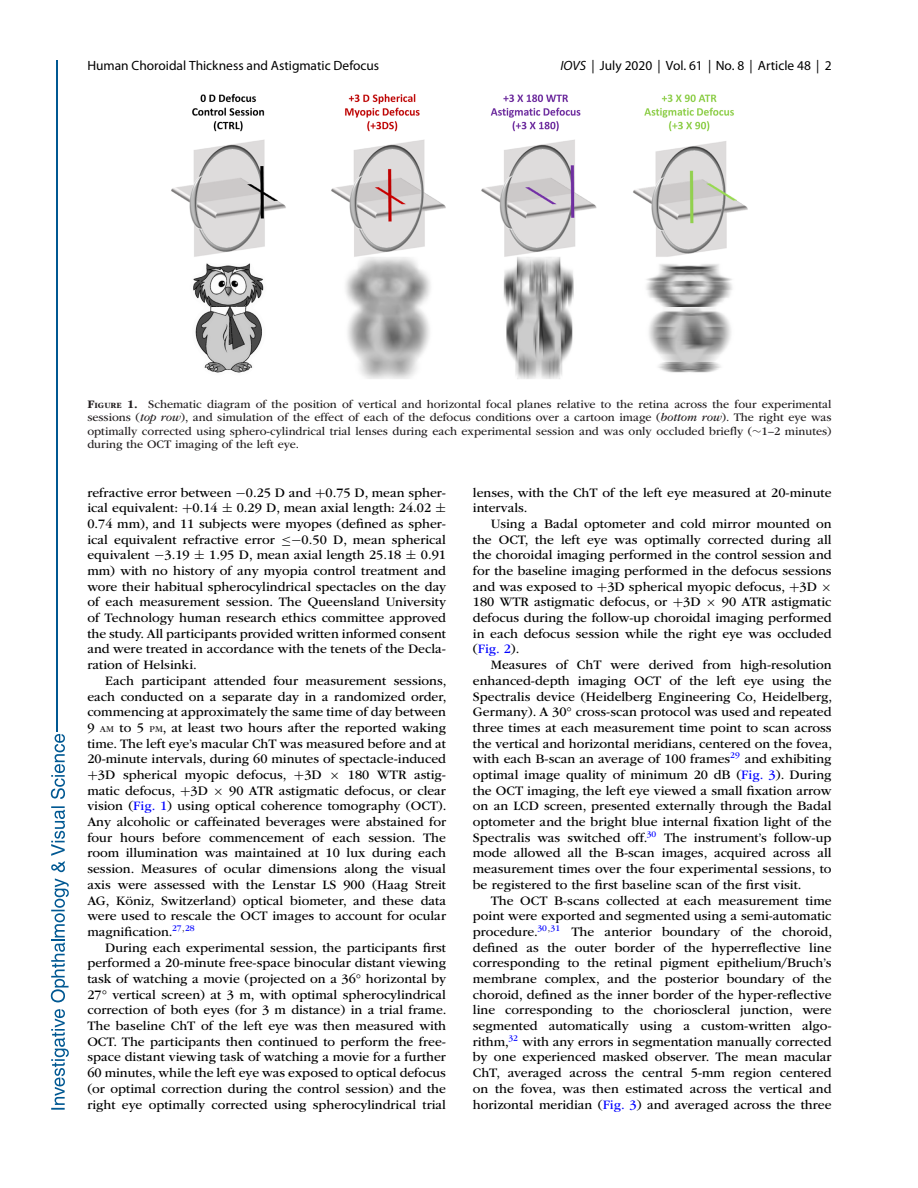
<style>
.page{position:relative;width:918px;height:1188px;background:#fff}
.page>*{position:absolute;margin:0;border:0;box-sizing:border-box;transform-origin:0 0}
.t1{font:13.5px/15.8px "ITC Garamond Std";color:#000;text-align:justify}
.t2{font:13.5px "Myriad Pro";color:#000}
.t3{font:12px/13.5px "ITC Garamond Std";color:#231f20;text-align:justify}
.s1{font-style:italic}
.s2{font-weight:700}
.s3{font-weight:700;font-size:8.4px}
.s4{font-family:"MTSY"}
.s5{font-size:9.45px;color:#231f20}
.s6{color:#00f}
</style>
<div class="page">
<hr style="left:57px;top:60px;width:1px;height:672px;background:#005892">
<svg style="left:51px;top:734px;width:18px;height:376px"></svg>
<img style="left:171px;top:94px;width:577px;height:285px">
<p class="t2" style="left:87px;top:60px;width:293px">Human Choroidal Thickness and Astigmatic Defocus</p>
<p class="t2" style="left:561px;top:60px;width:273px"><span class="s1">IOVS</span> | July 2020 | Vol. 61 | No. 8 | Article 48 | 2</p>
<p class="t3" style="left:87px;top:398px;width:746px"><span class="s2">F</span><span class="s3">IGURE</span> <span class="s2">1.</span> Schematic diagram of the position of vertical and horizontal focal planes relative to the retina across the four experimental sessions (<span class="s1">top row</span>), and simulation of the effect of each of the defocus conditions over a cartoon image (<span class="s1">bottom row</span>). The right eye was optimally corrected using sphero-cylindrical trial lenses during each experimental session and was only occluded briefly (<span class="s4">∼</span>1–2 minutes) during the OCT imaging of the left eye.</p>
<p class="t1" style="left:87px;top:485px;width:360px">refractive error between <span class="s4">−</span>0.25 D and <span class="s4">+</span>0.75 D, mean spher&shy;ical equivalent: <span class="s4">+</span>0.14 <span class="s4">±</span> 0.29 D, mean axial length: 24.02 <span class="s4">± </span>0.74 mm), and 11 subjects were myopes (defined as spher&shy;ical equivalent refractive error <span class="s4">≤−</span>0.50 D, mean spherical equivalent <span class="s4">−</span>3.19 <span class="s4">±</span> 1.95 D, mean axial length 25.18 <span class="s4">±</span> 0.91 mm) with no history of any myopia control treatment and wore their habitual spherocylindrical spectacles on the day of each measurement session. The Queensland University of Technology human research ethics committee approved the study. All participants provided written informed consent and were treated in accordance with the tenets of the Decla&shy;ration of Helsinki.</p>
<p class="t1" style="left:87px;top:674px;width:361px;text-indent:18px">Each participant attended four measurement sessions, each conducted on a separate day in a randomized order, commencing at approximately the same time of day between 9 <span class="s5">AM</span> to 5 <span class="s5">PM</span>, at least two hours after the reported waking time. The left eye’s macular ChT was measured before and at 20-minute intervals, during 60 minutes of spectacle-induced <span class="s4">+</span>3D spherical myopic defocus, <span class="s4">+</span>3D <span class="s4">×</span> 180 WTR astig&shy;matic defocus, <span class="s4">+</span>3D <span class="s4">×</span> 90 ATR astigmatic defocus, or clear vision (<span class="s6">Fig. 1</span>) using optical coherence tomography (OCT).<br>Any alcoholic or caffeinated beverages were abstained for four hours before commencement of each session. The room illumination was maintained at 10 lux during each session. Measures of ocular dimensions along the visual axis were assessed with the Lenstar LS 900 (Haag Streit AG, Köniz, Switzerland) optical biometer, and these data were used to rescale the OCT images to account for ocular magnification.<sup>27</sup><sup>,</sup><sup>28</sup></p>
<p class="t1" style="left:87px;top:941px;width:361px;text-indent:18px">During each experimental session, the participants first performed a 20-minute free-space binocular distant viewing task of watching a movie (projected on a 36° horizontal by 27° vertical screen) at 3 m, with optimal spherocylindrical correction of both eyes (for 3 m distance) in a trial frame.<br>The baseline ChT of the left eye was then measured with OCT. The participants then continued to perform the free&shy;space distant viewing task of watching a movie for a further 60 minutes, while the left eye was exposed to optical defocus (or optimal correction during the control session) and the right eye optimally corrected using spherocylindrical trial</p>
<p class="t1" style="left:473px;top:485px;width:360px">lenses, with the ChT of the left eye measured at 20-minute intervals.</p>
<p class="t1" style="left:473px;top:517px;width:360px;text-indent:18px">Using a Badal optometer and cold mirror mounted on the OCT, the left eye was optimally corrected during all the choroidal imaging performed in the control session and for the baseline imaging performed in the defocus sessions and was exposed to <span class="s4">+</span>3D spherical myopic defocus, <span class="s4">+</span>3D <span class="s4">× </span>180 WTR astigmatic defocus, or <span class="s4">+</span>3D <span class="s4">×</span> 90 ATR astigmatic defocus during the follow-up choroidal imaging performed in each defocus session while the right eye was occluded (<span class="s6">Fig. 2</span>).</p>
<p class="t1" style="left:473px;top:658px;width:361px;text-indent:18px">Measures of ChT were derived from high-resolution enhanced-depth imaging OCT of the left eye using the Spectralis device (Heidelberg Engineering Co, Heidelberg, Germany). A 30° cross-scan protocol was used and repeated three times at each measurement time point to scan across the vertical and horizontal meridians, centered on the fovea, with each B-scan an average of 100 frames<sup>29</sup> and exhibiting optimal image quality of minimum 20 dB (<span class="s6">Fig. 3</span>). During the OCT imaging, the left eye viewed a small fixation arrow on an LCD screen, presented externally through the Badal optometer and the bright blue internal fixation light of the Spectralis was switched off.<sup>30</sup> The instrument’s follow-up mode allowed all the B-scan images, acquired across all measurement times over the four experimental sessions, to be registered to the first baseline scan of the first visit.</p>
<p class="t1" style="left:473px;top:893px;width:361px;text-indent:18px">The OCT B-scans collected at each measurement time point were exported and segmented using a semi-automatic procedure.<sup>30</sup><sup>,</sup><sup>31</sup> The anterior boundary of the choroid, defined as the outer border of the hyperreflective line corresponding to the retinal pigment epithelium/Bruch’s membrane complex, and the posterior boundary of the choroid, defined as the inner border of the hyper-reflective line corresponding to the chorioscleral junction, were segmented automatically using a custom-written algo&shy;rithm,<sup>32</sup> with any errors in segmentation manually corrected by one experienced masked observer. The mean macular ChT, averaged across the central 5-mm region centered on the fovea, was then estimated across the vertical and horizontal meridian (<span class="s6">Fig. 3</span>) and averaged across the three</p>
</div>
